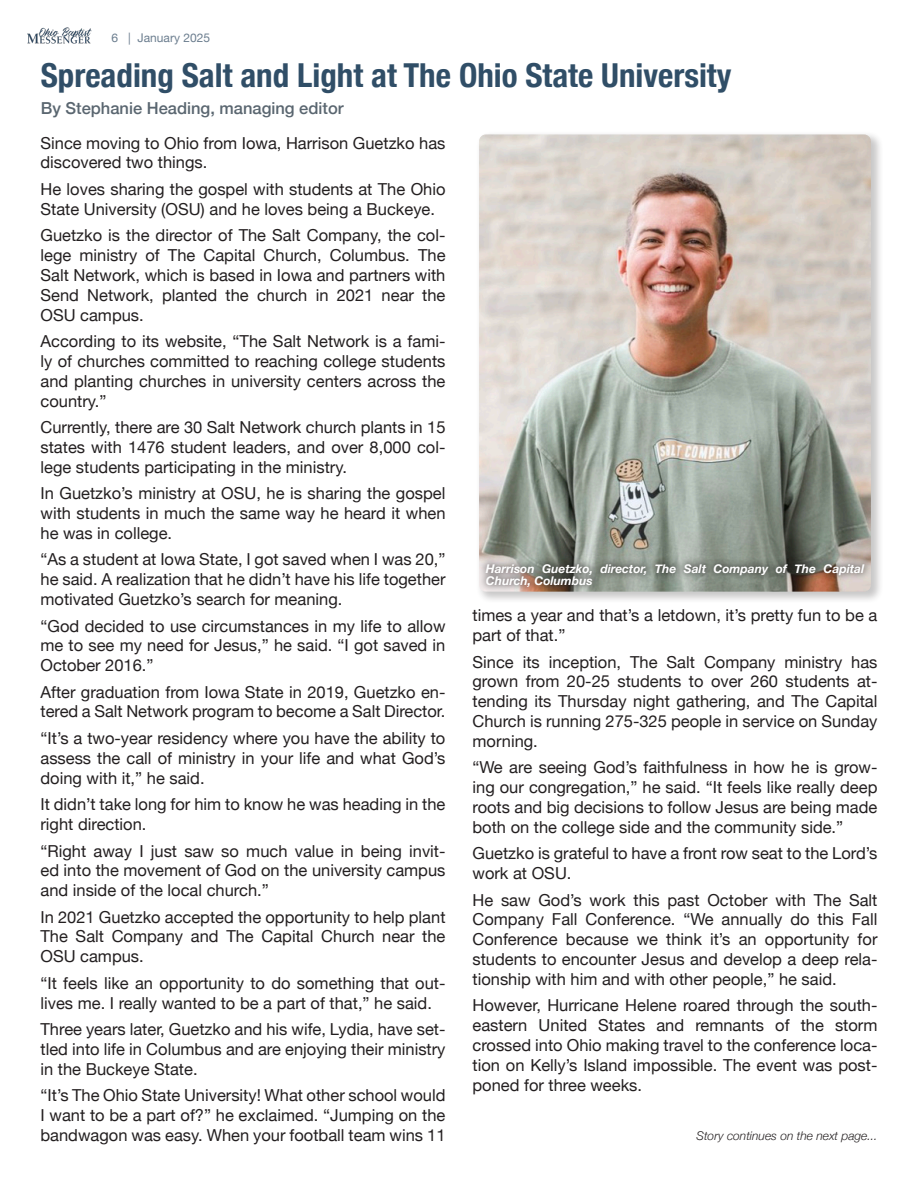
<style>
.page{position:relative;width:918px;height:1188px;background:#fff}
.page>*{position:absolute;margin:0;border:0;box-sizing:border-box;transform-origin:0 0}
.Headline_1{font:700 condensed 33px "Helvetica Neue";color:#304e67}
.t1{font:16.5px/19.8px "Helvetica Neue";color:#231f20;text-align:justify}
.Author_Text{font:500 16.5px "Helvetica Neue";color:#5a6670}
.Minimal_in_photo_caption{font:italic 700 12px/12px "Helvetica Neue";color:#fff}
.to_be_continued{font:italic 300 12px "Helvetica Neue";color:#231f20}
.t2{font:12px "Helvetica Neue";color:#6c7e8f}
</style>
<div class="page">
<div style="left:476px;top:131px;width:408px;height:473px;background:#231f20;opacity:.25"></div>
<img style="left:479px;top:134px;width:392px;height:422px">
<div style="left:478px;top:556px;width:394px;height:39px;background:#231f20;opacity:.5"></div>
<img style="left:27px;top:27px;width:65px;height:17px">
<p class="t2" style="left:111px;top:29px;width:100px">6 | January 2025</p>
<p class="Headline_1" style="left:41px;top:48px;width:692px">Spreading Salt and Light at The Ohio State University</p>
<p class="Author_Text" style="left:41px;top:95px;width:304px">By Stephanie Heading, managing editor</p>
<p class="t1" style="left:40px;top:134px;width:407px">Since moving to Ohio from Iowa, Harrison Guetzko has discovered two things.</p>
<p class="t1" style="left:40px;top:180px;width:407px">He loves sharing the gospel with students at The Ohio<br>State University (OSU) and he loves being a Buckeye.</p>
<p class="t1" style="left:40px;top:227px;width:407px">Guetzko is the director of The Salt Company, the col&shy;lege ministry of The Capital Church, Columbus. The Salt Network, which is based in Iowa and partners with Send Network, planted the church in 2021 near the OSU campus.</p>
<p class="t1" style="left:40px;top:332px;width:407px">According to its website, “The Salt Network is a fami&shy;ly of churches committed to reaching college students and planting churches in university centers across the country.”</p>
<p class="t1" style="left:40px;top:418px;width:407px">Currently, there are 30 Salt Network church plants in 15 states with 1476 student leaders, and over 8,000 col&shy;lege students participating in the ministry.</p>
<p class="t1" style="left:40px;top:484px;width:407px">In Guetzko’s ministry at OSU, he is sharing the gospel with students in much the same way he heard it when he was in college.</p>
<p class="t1" style="left:40px;top:551px;width:407px">“As a student at Iowa State, I got saved when I was 20,” he said. A realization that he didn’t have his life together motivated Guetzko’s search for meaning.</p>
<p class="t1" style="left:40px;top:617px;width:407px">“God decided to use circumstances in my life to allow me to see my need for Jesus,” he said. “I got saved in October 2016.”</p>
<p class="t1" style="left:40px;top:683px;width:407px">After graduation from Iowa State in 2019, Guetzko en&shy;tered a Salt Network program to become a Salt Director.</p>
<p class="t1" style="left:40px;top:729px;width:407px">“It’s a two-year residency where you have the ability to assess the call of ministry in your life and what God’s doing with it,” he said.</p>
<p class="t1" style="left:40px;top:795px;width:407px">It didn’t take long for him to know he was heading in the right direction.</p>
<p class="t1" style="left:40px;top:842px;width:407px">“Right away I just saw so much value in being invit&shy;ed into the movement of God on the university campus and inside of the local church.”</p>
<p class="t1" style="left:40px;top:908px;width:407px">In 2021 Guetzko accepted the opportunity to help plant The Salt Company and The Capital Church near the OSU campus.</p>
<p class="t1" style="left:40px;top:974px;width:407px">“It feels like an opportunity to do something that out&shy;lives me. I really wanted to be a part of that,” he said.</p>
<p class="t1" style="left:40px;top:1020px;width:407px">Three years later, Guetzko and his wife, Lydia, have set&shy;tled into life in Columbus and are enjoying their ministry in the Buckeye State.</p>
<p class="t1" style="left:40px;top:1087px;width:407px">“It’s The Ohio State University! What other school would I want to be a part of?” he exclaimed. “Jumping on the bandwagon was easy. When your football team wins 11</p>
<p class="Minimal_in_photo_caption" style="left:486px;top:563px;width:380px">Harrison Guetzko, director, The Salt Company of The Capital<br>Church, Columbus</p>
<p class="t1" style="left:472px;top:606px;width:406px">times a year and that’s a letdown, it’s pretty fun to be a part of that.”</p>
<p class="t1" style="left:472px;top:653px;width:407px">Since its inception, The Salt Company ministry has grown from 20-25 students to over 260 students at&shy;tending its Thursday night gathering, and The Capital Church is running 275-325 people in service on Sunday morning.</p>
<p class="t1" style="left:472px;top:758px;width:407px">“We are seeing God’s faithfulness in how he is grow&shy;ing our congregation,” he said. “It feels like really deep roots and big decisions to follow Jesus are being made both on the college side and the community side.”</p>
<p class="t1" style="left:472px;top:844px;width:407px">Guetzko is grateful to have a front row seat to the Lord’s work at OSU.</p>
<p class="t1" style="left:472px;top:891px;width:407px">He saw God’s work this past October with The Salt Company Fall Conference. “We annually do this Fall Conference because we think it’s an opportunity for students to encounter Jesus and develop a deep rela&shy;tionship with him and with other people,” he said.</p>
<p class="t1" style="left:472px;top:997px;width:407px">However, Hurricane Helene roared through the south&shy;eastern United States and remnants of the storm crossed into Ohio making travel to the conference loca&shy;tion on Kelly’s Island impossible. The event was post&shy;poned for three weeks.</p>
<p class="to_be_continued" style="left:697px;top:1127px;width:182px">Story continues on the next page...</p>
</div>
